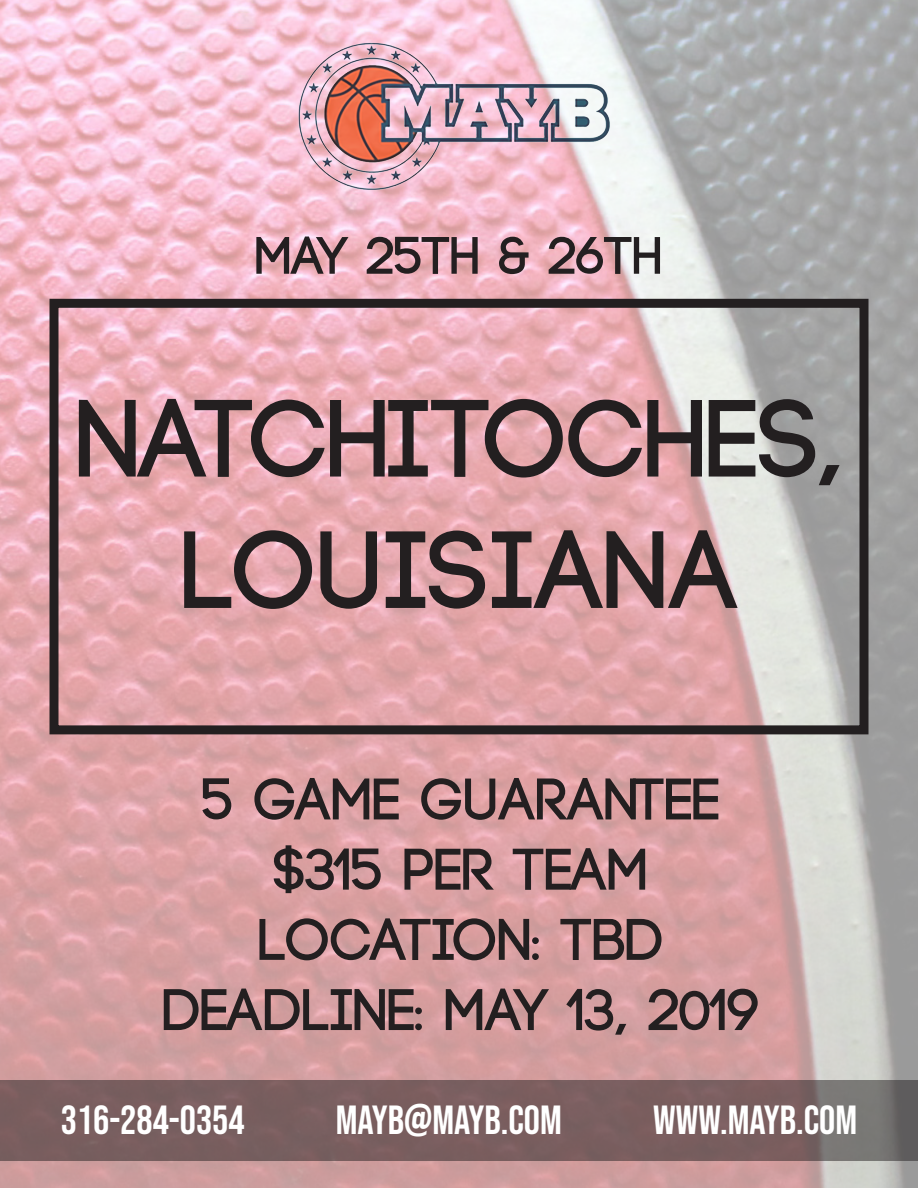
<style>
.page{position:relative;width:918px;height:1188px;background:#fff}
.page>*{position:absolute;margin:0;border:0;box-sizing:border-box;transform-origin:0 0}
.t1{font:700 109.5px "Code";color:#231f20}
.t2{font:700 109.5px "Code";letter-spacing:.025em;color:#231f20}
.t3{font:700 58.5px "Code";color:#231f20}
.t4{font:700 52.5px "Code";color:#231f20}
.t5{font:40.5px "Bebas Neue";color:#fff}
</style>
<div class="page">
<img style="left:0;top:0;width:918px;height:1188px">
<div style="left:50px;top:299px;width:818px;height:435px;border:9px solid #231f20"></div>
<img style="left:290px;top:32px;width:330px;height:160px">
<svg style="left:0;top:1081px;width:918px;height:80px;background:#786060"></svg>
<p class="t4" style="left:255px;top:229px;width:409px">MAY 25TH &amp; 26TH</p>
<p class="t1" style="left:77px;top:384px;width:767px">NATCHITOCHES,</p>
<p class="t2" style="left:183px;top:515px;width:556px">LOUISIANA</p>
<p class="t3" style="left:202px;top:770px;width:519px">5 GAME GUARANTEE</p>
<p class="t3" style="left:274px;top:840px;width:377px">$315 PER TEAM</p>
<p class="t3" style="left:259px;top:910px;width:407px">LOCATION: TBD</p>
<p class="t3" style="left:163px;top:980px;width:598px">DEADLINE: MAY 13, 2019</p>
<p class="t5" style="left:61px;top:1097px;width:185px">316-284-0354</p>
<p class="t5" style="left:336px;top:1097px;width:228px">MAYB@MAYB.COM</p>
<p class="t5" style="left:653px;top:1097px;width:206px">WWW.MAYB.COM</p>
</div>
